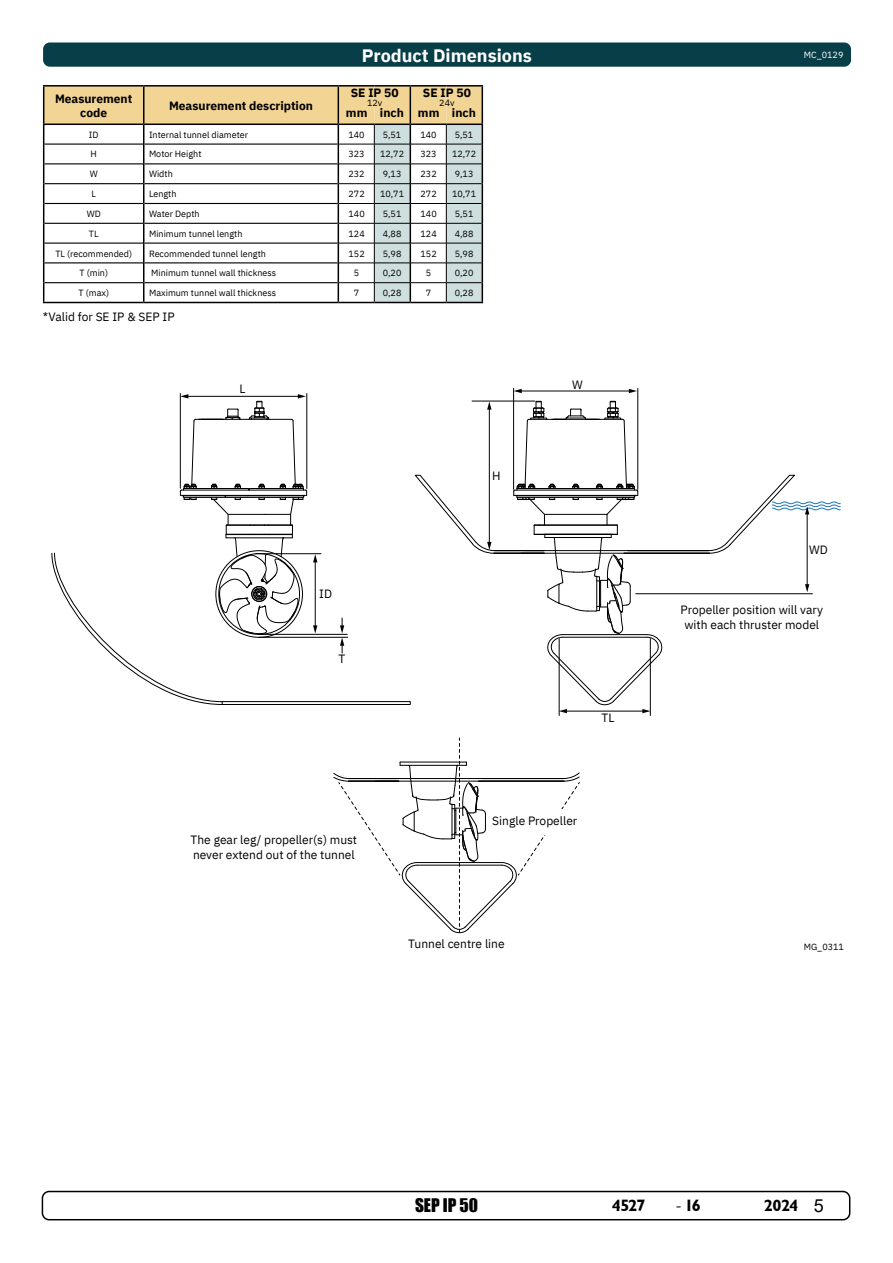
<style>
.page{position:relative;width:893px;height:1263px;background:#fff}
.page>*{position:absolute;margin:0;border:0;box-sizing:border-box;transform-origin:0 0}
.t1{font:700 18px "IBM Plex Sans";color:#fff}
.t2{font:17.25px "Impact";color:#000}
.t3{font:16.5px "Garrison Sans BOLD";letter-spacing:-.055em;color:#000}
.t4{font:12px/14.4px "IBM Plex Sans";color:#000}
.t5{font:700 12px/14.4px "IBM Plex Sans";color:#000;text-align:center}
.t6{font:9px "IBM Plex Sans";color:#000}
.t7{font:9px "IBM Plex Sans";color:#fff}
.s1{font-family:"Minion Pro";font-size:18px}
.s2{font-family:"Arial";font-size:18px}
</style>
<div class="page">
<div style="left:42px;top:1191px;width:808px;height:29px;border:2px solid #000;border-radius:7px"></div>
<div style="left:43px;top:42px;width:808px;height:25px;background:#083e48;border-radius:7px"></div>
<hr style="left:43px;top:85px;width:101px;height:2px;background:#000">
<hr style="left:43px;top:302px;width:101px;height:1px;background:#000">
<hr style="left:144px;top:85px;width:194px;height:2px;background:#000">
<hr style="left:144px;top:302px;width:194px;height:1px;background:#000">
<hr style="left:338px;top:85px;width:36px;height:2px;background:#000">
<hr style="left:374px;top:85px;width:36px;height:2px;background:#000">
<hr style="left:410px;top:85px;width:36px;height:2px;background:#000">
<hr style="left:446px;top:85px;width:37px;height:2px;background:#000">
<hr style="left:338px;top:302px;width:36px;height:1px;background:#000">
<hr style="left:374px;top:302px;width:36px;height:1px;background:#000">
<hr style="left:410px;top:302px;width:36px;height:1px;background:#000">
<hr style="left:446px;top:302px;width:37px;height:1px;background:#000">
<svg style="left:43px;top:86px;width:440px;height:216px"></svg>
<hr style="left:472px;top:401px;width:63px;height:1px;background:#000">
<hr style="left:637px;top:388px;width:1px;height:101px;background:#000">
<hr style="left:513px;top:388px;width:1px;height:101px;background:#000">
<hr style="left:520px;top:391px;width:110px;height:1px;background:#000">
<svg style="left:514px;top:389px;width:8px;height:4px"></svg>
<svg style="left:629px;top:389px;width:8px;height:4px"></svg>
<hr style="left:489px;top:408px;width:1px;height:135px;background:#000">
<svg style="left:487px;top:401px;width:4px;height:9px"></svg>
<hr style="left:180px;top:393px;width:1px;height:95px;background:#000">
<hr style="left:306px;top:393px;width:1px;height:96px;background:#000">
<div style="left:222px;top:701px;width:188px;height:4px;border:1px solid #000"></div>
<svg style="left:52px;top:394px;width:255px;height:311px"></svg>
<hr style="left:636px;top:593px;width:176px;height:1px;background:#000">
<hr style="left:807px;top:513px;width:1px;height:73px;background:#000">
<svg style="left:805px;top:584px;width:4px;height:8px"></svg>
<hr style="left:559px;top:639px;width:1px;height:76px;background:#000">
<hr style="left:650px;top:639px;width:1px;height:76px;background:#000">
<hr style="left:315px;top:561px;width:1px;height:66px;background:#000">
<svg style="left:313px;top:554px;width:4px;height:8px"></svg>
<svg style="left:313px;top:625px;width:4px;height:8px"></svg>
<svg style="left:340px;top:618px;width:4px;height:35px"></svg>
<hr style="left:259px;top:634px;width:88px;height:1px;background:#000">
<hr style="left:259px;top:637px;width:89px;height:1px;background:#000">
<hr style="left:256px;top:553px;width:65px;height:1px;background:#000">
<svg style="left:513px;top:401px;width:150px;height:312px"></svg>
<svg style="left:414px;top:475px;width:81px;height:79px"></svg>
<svg style="left:708px;top:475px;width:133px;height:79px"></svg>
<hr style="left:495px;top:550px;width:49px;height:1px;background:#000">
<hr style="left:525px;top:550px;width:184px;height:1px;background:#000">
<hr style="left:521px;top:553px;width:188px;height:1px;background:#000">
<hr style="left:494px;top:553px;width:50px;height:1px;background:#000">
<svg style="left:333px;top:738px;width:247px;height:195px"></svg>
<hr style="left:349px;top:778px;width:50px;height:1px;background:#000">
<hr style="left:379px;top:778px;width:184px;height:1px;background:#000">
<hr style="left:375px;top:781px;width:189px;height:1px;background:#000">
<hr style="left:348px;top:781px;width:51px;height:1px;background:#000">
<p class="t5" style="left:55px;top:90px;width:79px">Measurement code</p>
<p class="t5" style="left:169px;top:97px;width:145px">Measurement description</p>
<p class="t1" style="left:362px;top:41px;width:171px">Product Dimensions</p>
<p class="t7" style="left:804px;top:48px;width:41px">MC_0129</p>
<p class="t5" style="left:351px;top:84px;width:49px">SE IP 50</p>
<p class="t6" style="left:367px;top:96px;width:17px">12v</p>
<p class="t5" style="left:423px;top:84px;width:49px">SE IP 50</p>
<p class="t6" style="left:439px;top:96px;width:17px">24v</p>
<p class="t5" style="left:346px;top:104px;width:131px">mm inch mm inch</p>
<p class="t6" style="left:89px;top:128px;width:11px">ID</p>
<p class="t6" style="left:149px;top:128px;width:101px">Internal tunnel diameter</p>
<p class="t6" style="left:348px;top:128px;width:18px">140</p>
<p class="t6" style="left:383px;top:128px;width:20px">5,51</p>
<p class="t6" style="left:420px;top:128px;width:18px">140</p>
<p class="t6" style="left:455px;top:128px;width:20px">5,51</p>
<p class="t6" style="left:91px;top:147px;width:8px">H</p>
<p class="t6" style="left:149px;top:147px;width:54px">Motor Height</p>
<p class="t6" style="left:348px;top:147px;width:18px">323</p>
<p class="t6" style="left:380px;top:147px;width:26px">12,72</p>
<p class="t6" style="left:420px;top:147px;width:18px">323</p>
<p class="t6" style="left:452px;top:147px;width:26px">12,72</p>
<p class="t6" style="left:90px;top:167px;width:10px">W</p>
<p class="t6" style="left:149px;top:167px;width:25px">Width</p>
<p class="t6" style="left:348px;top:167px;width:18px">232</p>
<p class="t6" style="left:383px;top:167px;width:20px">9,13</p>
<p class="t6" style="left:420px;top:167px;width:18px">232</p>
<p class="t6" style="left:455px;top:167px;width:20px">9,13</p>
<p class="t6" style="left:91px;top:187px;width:6px">L</p>
<p class="t6" style="left:149px;top:187px;width:29px">Length</p>
<p class="t6" style="left:349px;top:187px;width:18px">272</p>
<p class="t6" style="left:380px;top:187px;width:26px">10,71</p>
<p class="t6" style="left:421px;top:187px;width:18px">272</p>
<p class="t6" style="left:452px;top:187px;width:26px">10,71</p>
<p class="t6" style="left:87px;top:207px;width:16px">WD</p>
<p class="t6" style="left:149px;top:207px;width:52px">Water Depth</p>
<p class="t6" style="left:349px;top:207px;width:18px">140</p>
<p class="t6" style="left:383px;top:207px;width:20px">5,51</p>
<p class="t6" style="left:421px;top:207px;width:18px">140</p>
<p class="t6" style="left:455px;top:207px;width:20px">5,51</p>
<p class="t6" style="left:89px;top:227px;width:11px">TL</p>
<p class="t6" style="left:149px;top:227px;width:95px">Minimum tunnel length</p>
<p class="t6" style="left:349px;top:227px;width:18px">124</p>
<p class="t6" style="left:383px;top:227px;width:20px">4,88</p>
<p class="t6" style="left:421px;top:227px;width:18px">124</p>
<p class="t6" style="left:455px;top:227px;width:20px">4,88</p>
<p class="t6" style="left:55px;top:246px;width:78px">TL (recommended)</p>
<p class="t6" style="left:149px;top:246px;width:118px">Recommended tunnel length</p>
<p class="t6" style="left:349px;top:246px;width:18px">152</p>
<p class="t6" style="left:383px;top:246px;width:20px">5,98</p>
<p class="t6" style="left:421px;top:246px;width:18px">152</p>
<p class="t6" style="left:455px;top:246px;width:20px">5,98</p>
<p class="t6" style="left:80px;top:266px;width:30px">T (min)</p>
<p class="t6" style="left:151px;top:266px;width:127px">Minimum tunnel wall thickness</p>
<p class="t6" style="left:354px;top:266px;width:7px">5</p>
<p class="t6" style="left:383px;top:266px;width:20px">0,20</p>
<p class="t6" style="left:426px;top:266px;width:7px">5</p>
<p class="t6" style="left:455px;top:266px;width:20px">0,20</p>
<p class="t6" style="left:79px;top:286px;width:32px">T (max)</p>
<p class="t6" style="left:149px;top:286px;width:129px">Maximum tunnel wall thickness</p>
<p class="t6" style="left:354px;top:286px;width:7px">7</p>
<p class="t6" style="left:383px;top:286px;width:20px">0,28</p>
<p class="t6" style="left:426px;top:286px;width:7px">7</p>
<p class="t6" style="left:455px;top:286px;width:20px">0,28</p>
<p class="t4" style="left:43px;top:308px;width:133px">*Valid for SE IP &amp; SEP IP</p>
<h3 class="t4" style="left:240px;top:380px;width:8px">L</h3>
<h3 class="t4" style="left:572px;top:377px;width:12px">W</h3>
<h3 class="t4" style="left:492px;top:468px;width:10px">H</h3>
<h3 class="t4" style="left:319px;top:585px;width:14px">ID</h3>
<h3 class="t4" style="left:338px;top:651px;width:8px">T</h3>
<h3 class="t4" style="left:191px;top:832px;width:168px">The gear leg/ propeller(s) must never extend out of the tunnel</h3>
<h3 class="t4" style="left:602px;top:709px;width:14px">TL</h3>
<h3 class="t4" style="left:492px;top:812px;width:87px">Single Propeller</h3>
<h3 class="t4" style="left:408px;top:936px;width:98px">Tunnel centre line</h3>
<h3 class="t4" style="left:809px;top:541px;width:20px">WD</h3>
<h3 class="t4" style="left:681px;top:602px;width:144px;text-align:center">Propeller position will vary with each thruster model</h3>
<p class="t6" style="left:804px;top:939px;width:42px">MG_0311</p>
<h2 class="t2" style="left:415px;top:1192px;width:64px">SEP IP 50</h2>
<h3 class="t3" style="left:612px;top:1196px;width:35px">4527</h3>
<h3 class="t3" style="left:675px;top:1196px;width:27px"><span class="s1">-</span> 16</h3>
<h3 class="t3" style="left:764px;top:1196px;width:61px">2024 <span class="s2">5</span></h3>
</div>
